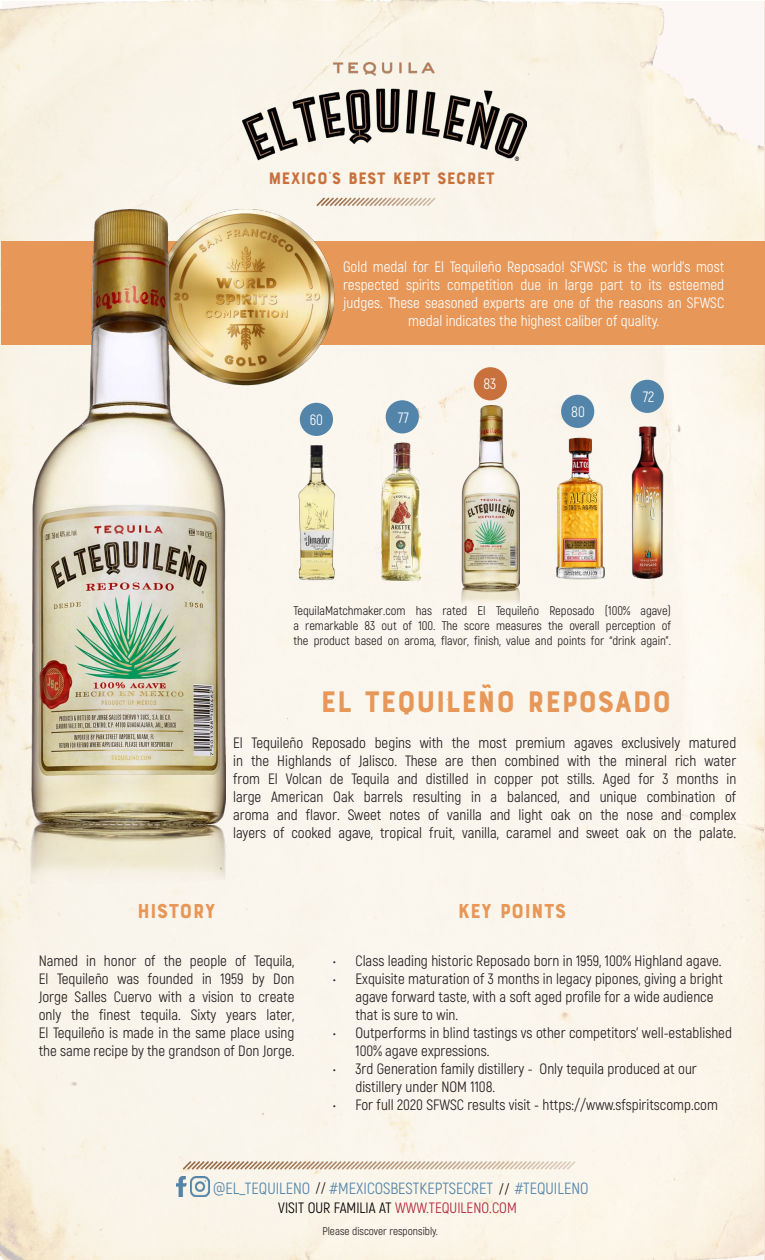
<style>
.page{position:relative;width:765px;height:1260px;background:#fff}
.page>*{position:absolute;margin:0;border:0;box-sizing:border-box;transform-origin:0 0}
.t1{font:31.25px "Bourton Base";color:#e79758}
.t2{font:21.25px "Bourton Base";color:#e79758}
.t3{font:17.5px "Bourton Base";color:#c8713d}
.t4{font:16.25px "Akrobat";color:#5284aa}
.t5{font:16.25px "Minion Pro";color:#231f20}
.t6{font:15px/18px "Akrobat";color:#231f20}
.t7{font:15px/18px "Akrobat";color:#fff;text-align:center}
.t8{font:15px "Akrobat";color:#000}
.t9{font:12.5px/15px "Akrobat";color:#231f20;text-align:justify}
.t10{font:11.25px "Akrobat";color:#231f20}
.s1{color:#5285ab}
.s2{font-family:"Minion Pro";color:#231f20}
.s3{color:#b0253a}
</style>
<div class="page">
<div style="left:0;top:0;width:764px;height:1260px;background:#faf6ec"></div>
<img style="left:243px;top:63px;width:284px;height:98px">
<svg style="left:316px;top:197px;width:120px;height:9px"></svg>
<svg style="left:181px;top:1159px;width:394px;height:12px"></svg>
<img style="left:190px;top:1177px;width:20px;height:19px">
<img style="left:176px;top:1177px;width:10px;height:19px">
<hr style="left:764px;top:241px;width:1px;height:106px;background:#5383a9">
<div style="left:1px;top:241px;width:764px;height:104px;background:#e79758"></div>
<img style="left:183px;top:207px;width:152px;height:179px">
<img style="left:30px;top:209px;width:195px;height:674px">
<img style="left:461px;top:405px;width:59px;height:198px">
<div style="left:474px;top:367px;width:33px;height:33px;background:#c8713d;border-radius:50%"></div>
<div style="left:386px;top:400px;width:33px;height:33px;background:#5384a9;border-radius:50%"></div>
<img style="left:382px;top:442px;width:39px;height:138px">
<div style="left:300px;top:403px;width:33px;height:33px;background:#5384a9;border-radius:50%"></div>
<img style="left:298px;top:445px;width:37px;height:135px">
<div style="left:631px;top:380px;width:33px;height:33px;background:#5384a9;border-radius:50%"></div>
<img style="left:631px;top:422px;width:41px;height:158px">
<div style="left:561px;top:395px;width:33px;height:33px;background:#5384a9;border-radius:50%"></div>
<img style="left:556px;top:437px;width:49px;height:143px">
<p class="t3" style="left:269px;top:167px;width:228px">MEXICO’S BEST KEPT SECRET</p>
<p class="t7" style="left:343px;top:258px;width:383px">Gold medal for El Tequileño Reposado! SFWSC is the world’s most respected spirits competition due in large part to its esteemed judges. These seasoned experts are one of the reasons an SFWSC medal indicates the highest caliber of quality.</p>
<p class="t7" style="left:310px;top:411px;width:15px">60</p>
<p class="t7" style="left:398px;top:408px;width:12px">77</p>
<p class="t7" style="left:483px;top:375px;width:14px">83</p>
<p class="t7" style="left:571px;top:403px;width:15px">80</p>
<p class="t7" style="left:643px;top:388px;width:13px">72</p>
<p class="t9" style="left:294px;top:603px;width:379px">TequilaMatchmaker.com has rated El Tequileño Reposado (100% agave) a remarkable 83 out of 100. The score measures the overall perception of the product based on aroma, flavor, finish, value and points for “drink again”.</p>
<p class="t1" style="left:320px;top:683px;width:353px">EL TEQUILEÑO REPOSADO</p>
<p class="t6" style="left:233px;top:734px;width:505px;text-align:justify">El Tequileño Reposado begins with the most premium agaves exclusively matured in the Highlands of Jalisco. These are then combined with the mineral rich water from El Volcan de Tequila and distilled in copper pot stills. Aged for 3 months in large American Oak barrels resulting in a balanced, and unique combination of aroma and flavor. Sweet notes of vanilla and light oak on the nose and complex layers of cooked agave, tropical fruit, vanilla, caramel and sweet oak on the palate.</p>
<p class="t2" style="left:137px;top:898px;width:80px">HISTORY</p>
<p class="t2" style="left:458px;top:898px;width:110px">KEY POINTS</p>
<p class="t6" style="left:39px;top:951px;width:257px;text-align:justify">Named in honor of the people of Tequila, El Tequileño was founded in 1959 by Don Jorge Salles Cuervo with a vision to create only the finest tequila. Sixty years later,</p>
<p class="t6" style="left:39px;top:1023px;width:257px">El Tequileño is made in the same place using the same recipe by the grandson of Don Jorge.</p>
<p class="t6" style="left:333px;top:951px;width:390px">• Class leading historic Reposado born in 1959, 100% Highland agave.</p>
<p class="t6" style="left:355px;top:969px;width:369px;text-indent:-22px">• Exquisite maturation of 3 months in legacy pipones, giving a bright agave forward taste, with a soft aged profile for a wide audience that is sure to win.</p>
<p class="t6" style="left:355px;top:1023px;width:378px;text-indent:-22px">• Outperforms in blind tastings vs other competitors’ well-established<br>100% agave expressions.</p>
<p class="t6" style="left:355px;top:1059px;width:343px;text-indent:-22px">• 3rd Generation family distillery - Only tequila produced at our distillery under NOM 1108.</p>
<p class="t6" style="left:333px;top:1095px;width:386px">• For full 2020 SFWSC results visit - https://www.sfspiritscomp.com</p>
<p class="t5" style="left:315px;top:1177px;width:12px">//</p>
<p class="t4" style="left:213px;top:1178px;width:377px"><span class="s1">@EL_TEQUILENO</span> #MEXICOSBESTKEPTSECRET <span class="s2">//</span> #TEQUILENO</p>
<p class="t8" style="left:278px;top:1199px;width:240px">VISIT OUR FAMILIA AT <span class="s3">WWW.TEQUILENO.COM</span></p>
<p class="t10" style="left:322px;top:1224px;width:117px">Please discover responsibly.</p>
</div>
